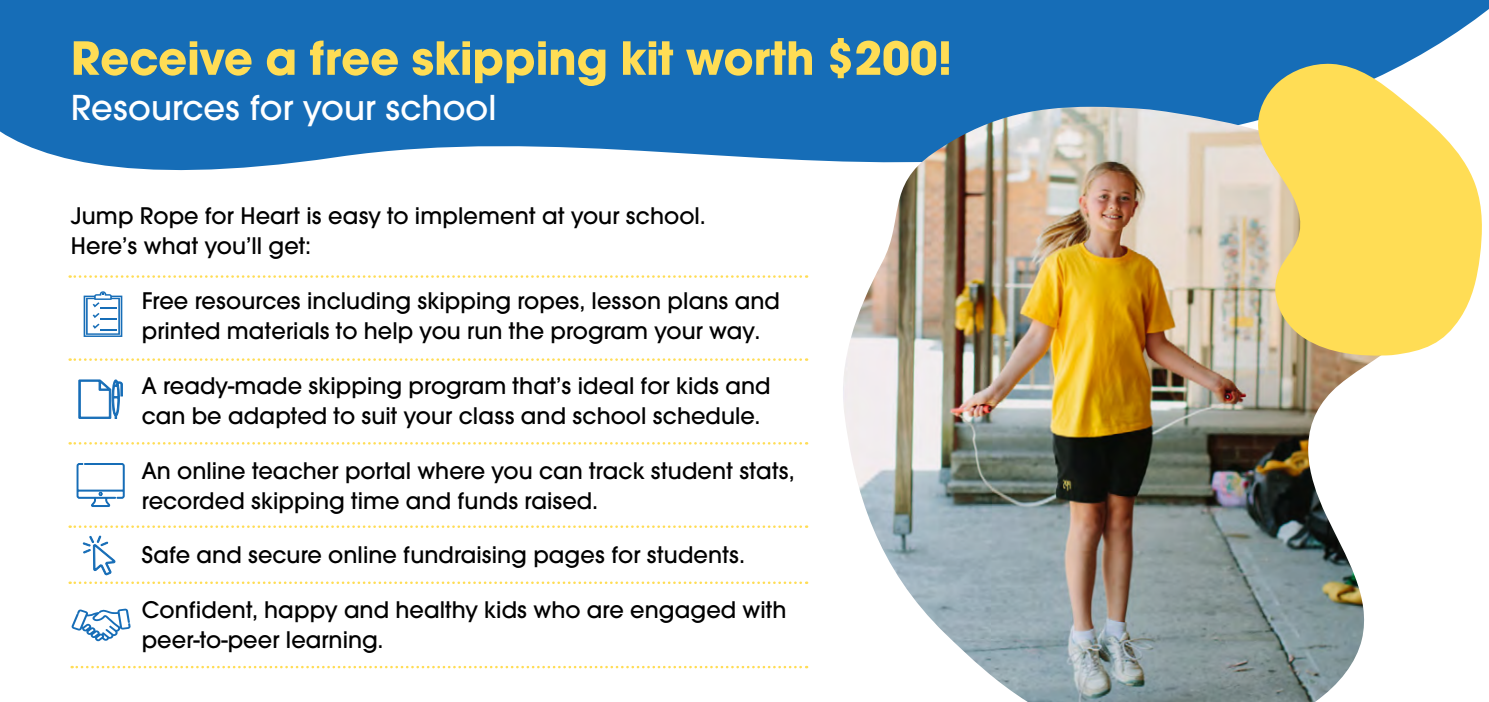
<style>
.page{position:relative;width:1489px;height:702px;background:#fff}
.page>*{position:absolute;margin:0;border:0;box-sizing:border-box;transform-origin:0 0}
.t1{font:700 50px "Avalon";color:#fd5}
.t2{font:500 37.5px "Avalon";color:#fff}
.t3{font:500 25px/30px "Avalon";color:#000}
</style>
<div class="page">
<svg style="left:0;top:0;width:1488px;height:171px;fill:#166db7"></svg>
<svg style="left:70px;top:275px;width:737px;height:3px"></svg>
<svg style="left:70px;top:358px;width:737px;height:3px"></svg>
<svg style="left:70px;top:442px;width:737px;height:2px"></svg>
<svg style="left:70px;top:525px;width:737px;height:3px"></svg>
<svg style="left:84px;top:291px;width:38px;height:46px"></svg>
<svg style="left:78px;top:379px;width:45px;height:40px"></svg>
<svg style="left:70px;top:535px;width:737px;height:106px"></svg>
<svg style="left:76px;top:463px;width:49px;height:44px"></svg>
<svg style="left:72px;top:665px;width:735px;height:3px"></svg>
<img style="left:837px;top:107px;width:542px;height:595px">
<svg style="left:1256px;top:63px;width:227px;height:294px;fill:#fd5"></svg>
<h1 class="t1" style="left:71px;top:28px;width:883px">Receive a free skipping kit worth $200!</h1>
<h2 class="t2" style="left:71px;top:86px;width:427px">Resources for your school</h2>
<p class="t3" style="left:71px;top:201px;width:636px">Jump Rope for Heart is easy to implement at your school.<br>Here’s what you’ll get:</p>
<p class="t3" style="left:142px;top:286px;width:639px">Free resources including skipping ropes, lesson plans and printed materials to help you run the program your way.</p>
<p class="t3" style="left:142px;top:370px;width:630px">A ready-made skipping program that’s ideal for kids and can be adapted to suit your class and school schedule.</p>
<p class="t3" style="left:142px;top:455px;width:654px">An online teacher portal where you can track student stats, recorded skipping time and funds raised.</p>
<p class="t3" style="left:142px;top:528px;width:646px;line-height:54.8px">Safe and secure online fundraising pages for students.<br>Confident, happy and healthy kids who are engaged with</p>
<p class="t3" style="left:142px;top:625px;width:243px">peer-to-peer learning.</p>
</div>
